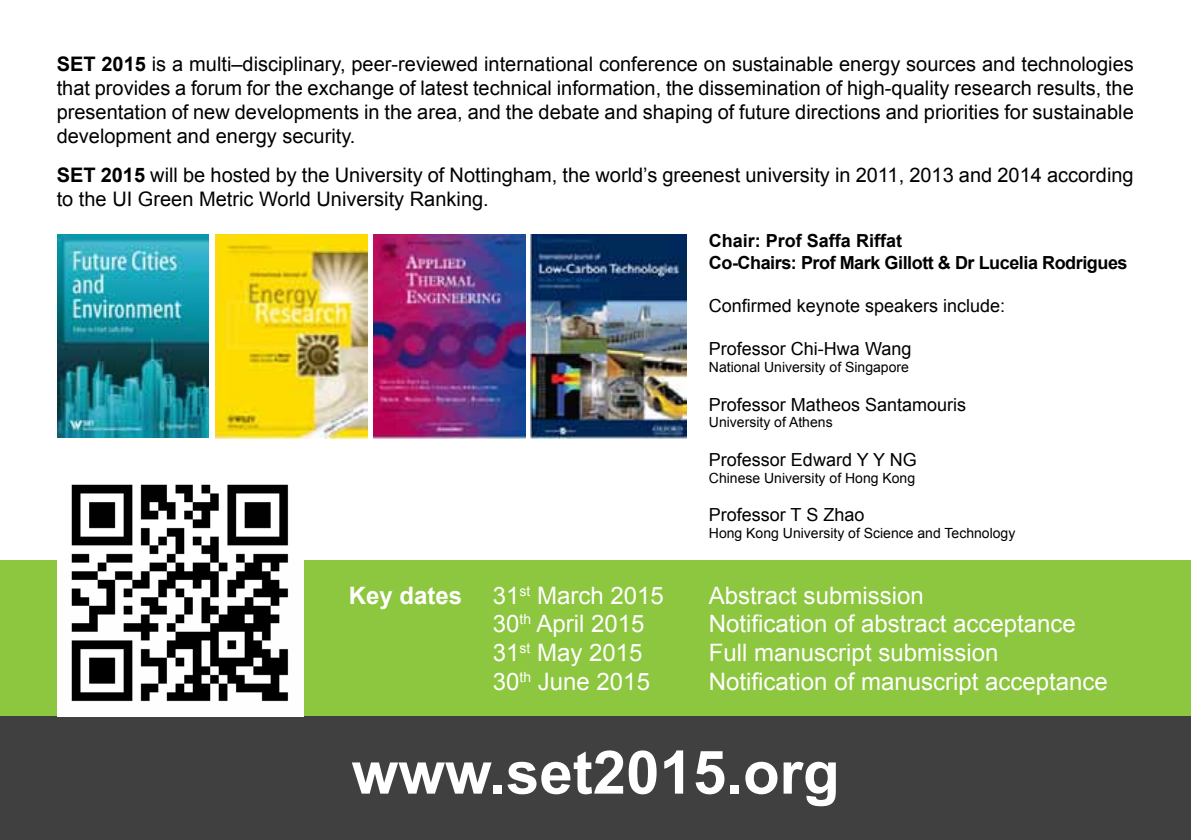
<style>
.page{position:relative;width:1191px;height:840px;background:#fff}
.page>*{position:absolute;margin:0;border:0;box-sizing:border-box;transform-origin:0 0}
.t1{font:700 60px "Arial";color:#fff}
.t2{font:24px "Arial";color:#fff}
.t3{font:700 24px "Arial";color:#fff}
.t4{font:20px/24px "Arial";color:#000;text-align:justify}
.t5{font:18px "Arial";color:#000}
.t6{font:700 18px/21.6px "Arial";letter-spacing:-.025em;color:#000}
.t7{font:14px "Arial";color:#000}
.s1{font-weight:700}
</style>
<div class="page">
<div style="left:0;top:559px;width:1191px;height:211px;background:#8dc63f"></div>
<div style="left:0;top:716px;width:1191px;height:123px;background:#404040"></div>
<img style="left:57px;top:484px;width:246px;height:232px">
<img style="left:57px;top:234px;width:151px;height:204px">
<img style="left:215px;top:234px;width:152px;height:204px">
<img style="left:374px;top:234px;width:151px;height:204px">
<img style="left:530px;top:234px;width:156px;height:204px">
<p class="t4" style="left:57px;top:52px;width:1078px"><span class="s1">SET 2015</span> is a multi–disciplinary, peer-reviewed international conference on sustainable energy sources and technologies that provides a forum for the exchange of latest technical information, the dissemination of high-quality research results, the presentation of new developments in the area, and the debate and shaping of future directions and priorities for sustainable development and energy security.</p>
<p class="t4" style="left:57px;top:163px;width:1078px"><span class="s1">SET 2015</span> will be hosted by the University of Nottingham, the world’s greenest university in 2011, 2013 and 2014 according to the UI Green Metric World University Ranking.</p>
<p class="t6" style="left:709px;top:230px;width:420px">Chair: Prof Saffa Riffat<br>Co-Chairs: Prof Mark Gillott &amp; Dr Lucelia Rodrigues</p>
<p class="t5" style="left:709px;top:294px;width:298px">Confirmed keynote speakers include:</p>
<p class="t5" style="left:709px;top:337px;width:204px">Professor Chi-Hwa Wang</p>
<p class="t7" style="left:709px;top:358px;width:201px">National University of Singapore</p>
<p class="t5" style="left:709px;top:392px;width:259px">Professor Matheos Santamouris</p>
<p class="t7" style="left:709px;top:413px;width:125px">University of Athens</p>
<p class="t5" style="left:709px;top:447px;width:209px">Professor Edward Y Y NG</p>
<p class="t7" style="left:709px;top:468px;width:208px">Chinese University of Hong Kong</p>
<p class="t5" style="left:709px;top:502px;width:157px">Professor T S Zhao</p>
<p class="t7" style="left:709px;top:523px;width:308px">Hong Kong University of Science and Technology</p>
<p class="t3" style="left:349px;top:578px;width:115px">Key dates</p>
<p class="t2" style="left:493px;top:579px;width:172px">31<sup>st</sup> March 2015</p>
<p class="t2" style="left:709px;top:579px;width:216px">Abstract submission</p>
<p class="t2" style="left:493px;top:607px;width:153px">30<sup>th</sup> April 2015</p>
<p class="t2" style="left:709px;top:607px;width:368px">Notification of abstract acceptance</p>
<p class="t2" style="left:493px;top:636px;width:151px">31<sup>st</sup> May 2015</p>
<p class="t2" style="left:709px;top:636px;width:291px">Full manuscript submission</p>
<p class="t2" style="left:493px;top:665px;width:159px">30<sup>th</sup> June 2015</p>
<p class="t2" style="left:709px;top:665px;width:400px">Notification of manuscript acceptance</p>
<h1 class="t1" style="left:351px;top:732px;width:489px">www.set2015.org</h1>
</div>
